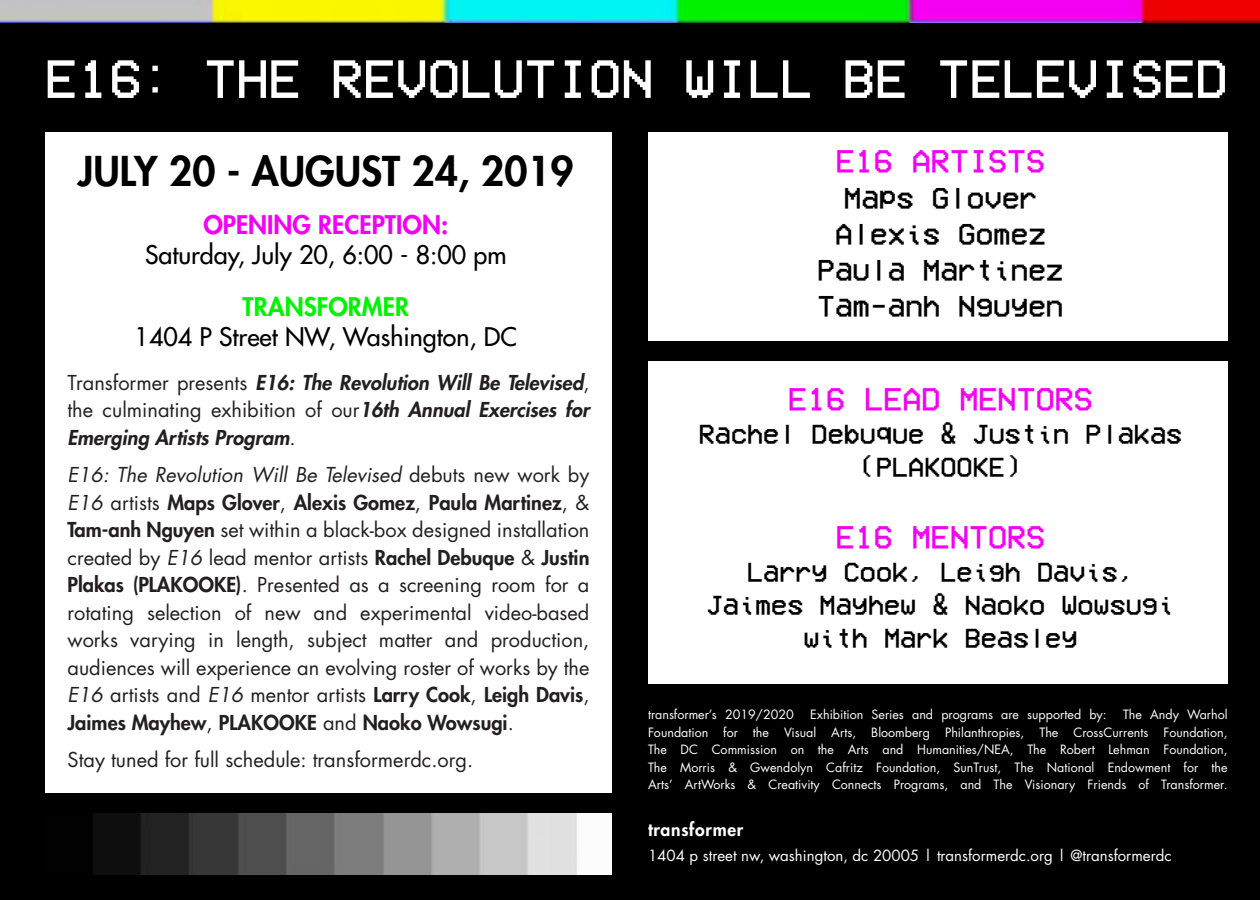
<style>
.page{position:relative;width:1260px;height:900px;background:#000}
.page>*{position:absolute;margin:0;border:0;box-sizing:border-box;transform-origin:0 0}
.t1{font:55px "VCROSD Mono";color:#fff}
.t2{font:800 40px "Futura";color:#000}
.t3{font:32.5px "VCROSD Mono";color:#f200f4}
.t4{font:30px "VCROSD Mono";color:#000}
.t5{font:27.5px "VCROSD Mono";color:#000}
.t6{font:25px "Futura";color:#000}
.t7{font:800 25px "Futura";color:#f200f4}
.t8{font:800 25px "Futura";color:#00f200}
.t9{font:20px/27.5px "Futura";color:#231f20;text-align:justify}
.t10{font:italic 800 20px/27.5px "Futura";color:#231f20;text-align:justify}
.t11{font:800 17.5px "Futura";letter-spacing:.04em;color:#fff}
.t12{font:15px "Futura";color:#fff}
.t13{font:12.5px/17.5px "Futura";color:#fff;text-align:justify}
.s1{font-weight:400;font-style:normal}
.s2{font-style:italic}
.s3{font-weight:800}
</style>
<div class="page">
<div style="left:45px;top:132px;width:567px;height:660px;background:#fff"></div>
<div style="left:648px;top:132px;width:580px;height:208px;background:#fff"></div>
<div style="left:648px;top:361px;width:580px;height:323px;background:#fff"></div>
<img style="left:93px;top:813px;width:519px;height:61px">
<img style="left:0;top:0;width:1260px;height:23px">
<p class="t1" style="left:45px;top:52px;width:1184px">E16: THE REVOLUTION WILL BE TELEVISED</p>
<p class="t2" style="left:78px;top:145px;width:497px">JULY 20 - AUGUST 24, 2019</p>
<p class="t7" style="left:203px;top:208px;width:246px">OPENING RECEPTION:</p>
<p class="t6" style="left:145px;top:238px;width:363px">Saturday, July 20, 6:00 - 8:00 pm</p>
<p class="t8" style="left:243px;top:290px;width:168px">TRANSFORMER</p>
<p class="t6" style="left:135px;top:321px;width:384px">1404 P Street NW, Washington, DC</p>
<p class="t10" style="left:68px;top:368px;width:524px"><span class="s1">Transformer presents</span> E16: The Revolution Will Be Televised<span class="s1">, the culminating exhibition of our</span>16th Annual Exercises for Emerging Artists Program<span class="s1">.</span></p>
<p class="t9" style="left:68px;top:461px;width:524px"><span class="s2">E16: The Revolution Will Be Televised</span> debuts new work by <span class="s2">E16</span> artists <span class="s3">Maps Glover</span>, <span class="s3">Alexis Gomez</span>, <span class="s3">Paula Martinez</span>, &amp; <span class="s3">Tam-anh Nguyen</span> set within a black-box designed installation created by <span class="s2">E16</span> lead mentor artists <span class="s3">Rachel Debuque</span> &amp; <span class="s3">Justin Plakas (PLAKOOKE)</span>. Presented as a screening room for a rotating selection of new and experimental video-based works varying in length, subject matter and production, audiences will experience an evolving roster of works by the <span class="s2">E16</span> artists and <span class="s2">E16</span> mentor artists <span class="s3">Larry Cook</span>, <span class="s3">Leigh Davis</span>, <span class="s3">Jaimes Mayhew</span>, <span class="s3">PLAKOOKE</span> and <span class="s3">Naoko Wowsugi</span>.</p>
<p class="t9" style="left:68px;top:746px;width:407px">Stay tuned for full schedule: transformerdc.org.</p>
<p class="t3" style="left:836px;top:145px;width:211px">E16 ARTISTS</p>
<p class="t4" style="left:844px;top:183px;width:195px">Maps Glover</p>
<p class="t4" style="left:835px;top:219px;width:212px">Alexis Gomez</p>
<p class="t4" style="left:817px;top:255px;width:248px">Paula Martinez</p>
<p class="t4" style="left:817px;top:291px;width:248px">Tam-anh Nguyen</p>
<p class="t3" style="left:788px;top:384px;width:306px">E16 LEAD MENTORS</p>
<p class="t5" style="left:699px;top:421px;width:485px">Rachel Debuque &amp; Justin Plakas</p>
<p class="t5" style="left:860px;top:454px;width:163px">(PLAKOOKE)</p>
<p class="t3" style="left:836px;top:522px;width:211px">E16 MENTORS</p>
<p class="t5" style="left:747px;top:559px;width:388px">Larry Cook, Leigh Davis,</p>
<p class="t5" style="left:707px;top:592px;width:469px">Jaimes Mayhew &amp; Naoko Wowsugi</p>
<p class="t5" style="left:804px;top:625px;width:275px">with Mark Beasley</p>
<p class="t13" style="left:648px;top:706px;width:147px">transformer’s 2019/2020</p>
<p class="t13" style="left:810px;top:706px;width:298px">Exhibition Series and programs are supported by:</p>
<p class="t13" style="left:648px;top:706px;width:581px;text-indent:475px">The Andy Warhol Foundation for the Visual Arts, Bloomberg Philanthropies, The CrossCurrents Foundation, The DC Commission on the Arts and Humanities/NEA, The Robert Lehman Foundation, The Morris &amp; Gwendolyn Cafritz Foundation, SunTrust, The National Endowment for the Arts’ ArtWorks &amp; Creativity Connects Programs, and The Visionary Friends of Transformer.</p>
<p class="t11" style="left:648px;top:818px;width:97px">transformer</p>
<p class="t12" style="left:648px;top:845px;width:525px">1404 p street nw, washington, dc 20005 | transformerdc.org | @transformerdc</p>
</div>
